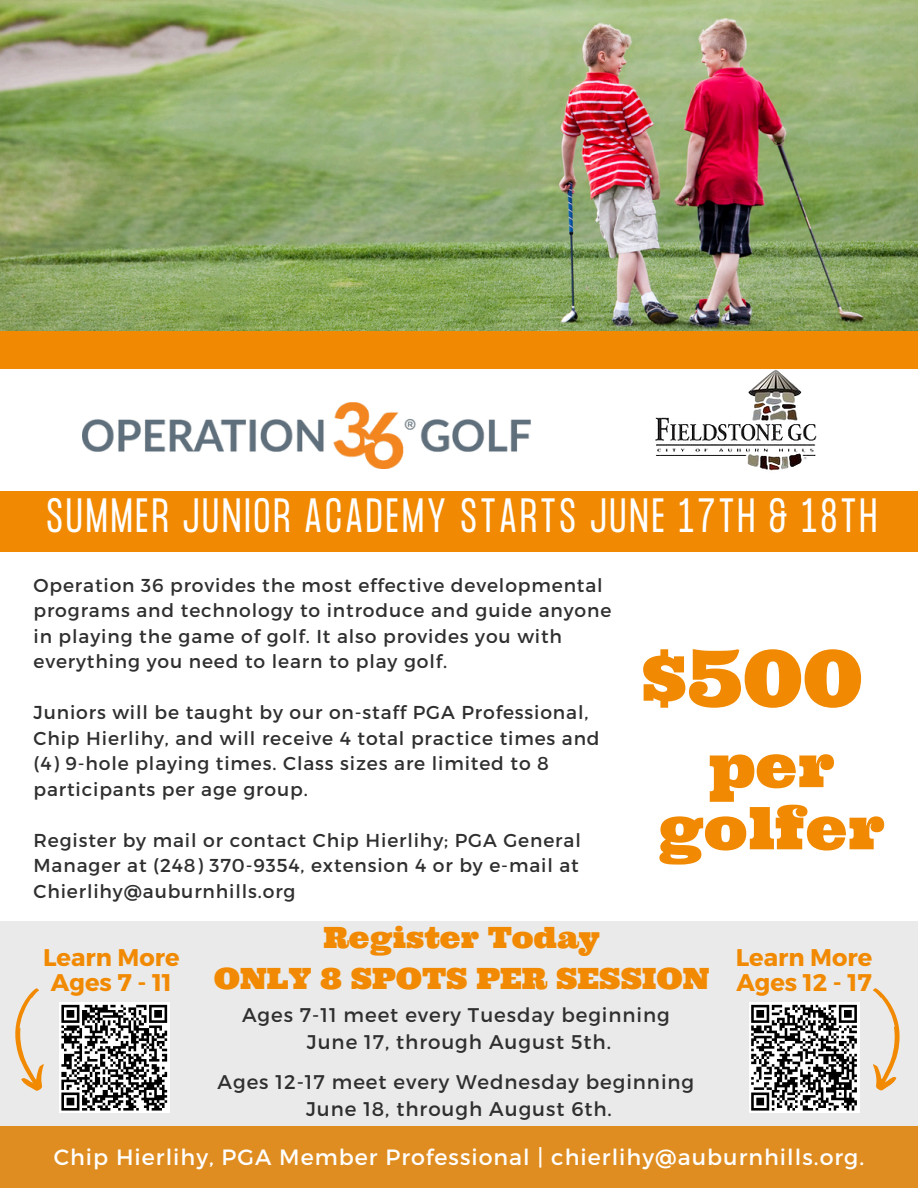
<style>
.page{position:relative;width:918px;height:1188px;background:#fff}
.page>*{position:absolute;margin:0;border:0;box-sizing:border-box;transform-origin:0 0}
.t1{font:78px "Ultra";color:#f18a02}
.t2{font:58.8px/62.1px "Ultra";color:#f18a02;text-align:center}
.t3{font:42.15px "Formula Condensed";letter-spacing:.07em;color:#fff}
.t4{font:29.25px/40.7px "Ultra";color:#f18a02;text-align:center}
.t5{font:700 24.15px/24.8px "Montserrat";color:#f18a02;text-align:center}
.t6{font:22.05px "Montserrat";letter-spacing:.045em;color:#fff}
.t7{font:19.8px "Montserrat";letter-spacing:.045em;color:#2f2f2f}
.t8{font:18.75px/25.5px "Montserrat";letter-spacing:.045em;color:#2f2f2f}
</style>
<div class="page">
<div style="left:0;top:491px;width:918px;height:61px;background:#f18a02"></div>
<img style="left:0;top:0;width:918px;height:331px">
<img style="left:83px;top:403px;width:447px;height:65px">
<div style="left:0;top:331px;width:918px;height:37px;background:#f18a02"></div>
<svg style="left:0;top:921px;width:918px;height:267px;background:#e7d1b4"></svg>
<svg style="left:10px;top:988px;width:38px;height:105px;background:#ebdac4"></svg>
<svg style="left:870px;top:988px;width:32px;height:104px;background:#ebd7bd"></svg>
<img style="left:647px;top:368px;width:179px;height:103px">
<div style="left:59px;top:1002px;width:111px;height:111px;background:#fff"></div>
<svg style="left:61px;top:1004px;width:107px;height:107px"></svg>
<div style="left:749px;top:1002px;width:110px;height:111px;background:#fff"></div>
<svg style="left:751px;top:1004px;width:106px;height:107px"></svg>
<p class="t3" style="left:46px;top:494px;width:833px">SUMMER JUNIOR ACADEMY STARTS JUNE 17TH &amp; 18TH</p>
<p class="t8" style="left:34px;top:571px;width:579px">Operation 36 provides the most effective developmental programs and technology to introduce and guide anyone in playing the game of golf. It also provides you with everything you need to learn to play golf.</p>
<p class="t8" style="left:34px;top:699px;width:568px">Juniors will be taught by our on-staff PGA Professional, Chip Hierlihy, and will receive 4 total practice times and (4) 9-hole playing times. Class sizes are limited to 8 participants per age group.</p>
<p class="t8" style="left:34px;top:826px;width:549px;text-align:justify">Register by mail or contact Chip Hierlihy; PGA General Manager at (248) 370-9354, extension 4 or by e-mail at Chierlihy@auburnhills.org</p>
<p class="t1" style="left:641px;top:628px;width:223px">$500</p>
<p class="t2" style="left:658px;top:734px;width:228px">per golfer</p>
<p class="t4" style="left:214px;top:917px;width:497px">Register Today<br>ONLY 8 SPOTS PER SESSION</p>
<h2 class="t5" style="left:43px;top:944px;width:138px">Learn More<br>Ages 7 - 11</h2>
<p class="t5" style="left:736px;top:944px;width:138px;text-align:left">Learn More<br>Ages 12 - 17</p>
<p class="t7" style="left:242px;top:1002px;width:429px">Ages 7-11 meet every Tuesday beginning</p>
<p class="t7" style="left:307px;top:1029px;width:306px">June 17, through August 5th.</p>
<h1 class="t7" style="left:218px;top:1069px;width:478px">Ages 12-17 meet every Wednesday beginning</h1>
<h5 class="t7" style="left:306px;top:1096px;width:307px">June 18, through August 6th.</h5>
<h3 class="t6" style="left:54px;top:1143px;width:812px">Chip Hierlihy, PGA Member Professional | chierlihy@auburnhills.org.</h3>
</div>
